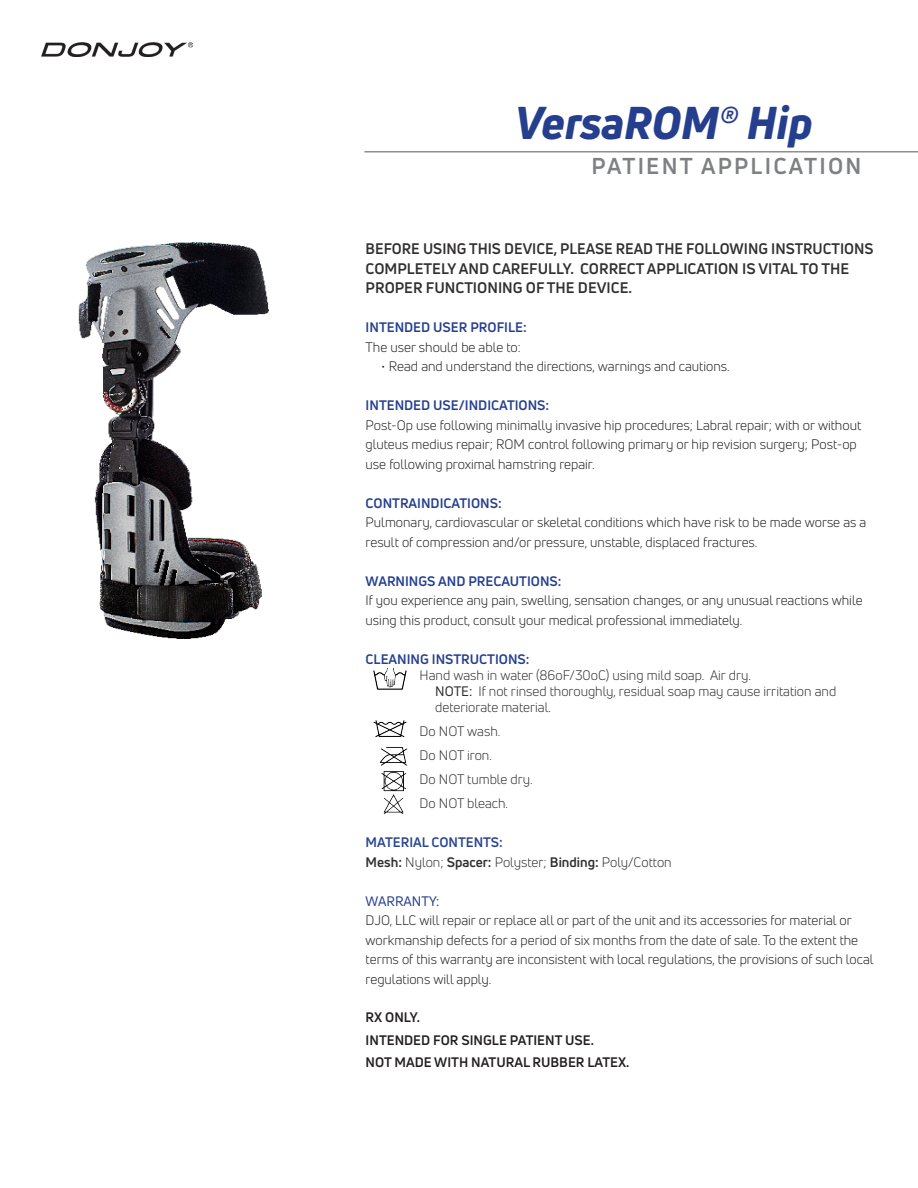
<style>
.page{position:relative;width:918px;height:1188px;background:#fff}
.page>*{position:absolute;margin:0;border:0;box-sizing:border-box;transform-origin:0 0}
.t1{font:italic 800 45px "Uni Neue";color:#253f8e}
.t2{font:700 22.5px "Uni Neue";letter-spacing:.1em;color:#7e8083}
.t3{font:700 15px/19.5px "Uni Neue";color:#312f30}
.t4{font:13.5px/19.5px "Uni Neue";color:#231f20}
.t5{font:13.5px "Uni Neue";color:#312f30}
.t6{font:700 13.5px "Uni Neue";color:#253f8e}
.t7{font:700 13.5px "Uni Neue";color:#231f20}
.t8{font:700 13.5px "Uni Neue";color:#2a4692}
.t9{font:13.5px "Uni Neue";color:#253f8e}
.s1{font-size:40.5px}
.s2{font-style:inherit}
.s3{font-weight:700}
</style>
<div class="page">
<img style="left:41px;top:42px;width:152px;height:15px">
<hr style="left:364px;top:151px;width:554px;height:1px;background:#57585a">
<img style="left:78px;top:242px;width:191px;height:397px">
<img style="left:373px;top:667px;width:35px;height:148px">
<p class="t1" style="left:515px;top:93px;width:299px">VersaROM<span class="s1">®</span> Hip</p>
<p class="t2" style="left:592px;top:152px;width:272px">PATIENT APPLICATION</p>
<p class="t3" style="left:366px;top:239px;width:509px">BEFORE USING THIS DEVICE, PLEASE READ THE FOLLOWING INSTRUCTIONS</p>
<p class="t3" style="left:366px;top:258px;width:485px">COMPLETELY AND CAREFULLY. CORRECT APPLICATION IS VITAL TO THE<br>PROPER FUNCTIONING OF THE DEVICE.</p>
<p class="t6" style="left:366px;top:319px;width:163px">INTENDED USER PROFILE:</p>
<p class="t4" style="left:366px;top:337px;width:157px">The user should be able to:</p>
<p class="t4" style="left:381px;top:357px;width:350px">• Read and understand the directions, warnings and cautions.</p>
<p class="t6" style="left:366px;top:397px;width:185px">INTENDED USE/INDICATIONS:</p>
<p class="t4" style="left:366px;top:415px;width:497px">Post-Op use following minimally invasive hip procedures; Labral repair; with or without gluteus medius repair; ROM control following primary or hip revision surgery; Post-op use following proximal hamstring repair.</p>
<p class="t6" style="left:366px;top:494px;width:138px">CONTRAINDICATIONS:</p>
<p class="t4" style="left:366px;top:513px;width:502px">Pulmonary, cardiovascular or skeletal conditions which have risk to be made worse as a result of compression and/or pressure, unstable, displaced fractures.</p>
<p class="t6" style="left:366px;top:572px;width:197px">WARNINGS AND PRECAUTIONS:</p>
<p class="t4" style="left:366px;top:591px;width:498px">If you experience any pain, swelling, sensation changes, or any unusual reactions while using this product, consult your medical professional immediately.</p>
<p class="t6" style="left:366px;top:650px;width:165px">CLEANING INSTRUCTIONS:</p>
<p class="t5" style="left:420px;top:667px;width:333px">Hand wash in water (86oF/30oC) using mild soap. Air dry.</p>
<p class="t5" style="left:435px;top:683px;width:403px"><span class="s2">NOTE:</span> If not rinsed thoroughly, residual soap may cause irritation and</p>
<p class="t5" style="left:435px;top:699px;width:117px">deteriorate material.</p>
<p class="t5" style="left:420px;top:723px;width:82px">Do NOT wash.</p>
<p class="t5" style="left:420px;top:747px;width:74px">Do NOT iron.</p>
<p class="t5" style="left:420px;top:771px;width:115px">Do NOT tumble dry.</p>
<p class="t5" style="left:420px;top:795px;width:90px">Do NOT bleach.</p>
<p class="t8" style="left:366px;top:834px;width:139px">MATERIAL CONTENTS:</p>
<p class="t5" style="left:366px;top:854px;width:308px"><span class="s3">Mesh:</span> Nylon; <span class="s3">Spacer:</span> Polyster; <span class="s3">Binding:</span> Poly/Cotton</p>
<p class="t9" style="left:366px;top:893px;width:75px">WARRANTY:</p>
<p class="t4" style="left:366px;top:911px;width:488px">DJO, LLC will repair or replace all or part of the unit and its accessories for material or</p>
<p class="t4" style="left:366px;top:930px;width:510px">workmanship defects for a period of six months from the date of sale. To the extent the terms of this warranty are inconsistent with local regulations, the provisions of such local regulations will apply.</p>
<p class="t7" style="left:366px;top:1009px;width:56px">RX ONLY.</p>
<p class="t7" style="left:366px;top:1032px;width:230px">INTENDED FOR SINGLE PATIENT USE.</p>
<p class="t7" style="left:366px;top:1054px;width:265px">NOT MADE WITH NATURAL RUBBER LATEX.</p>
</div>
